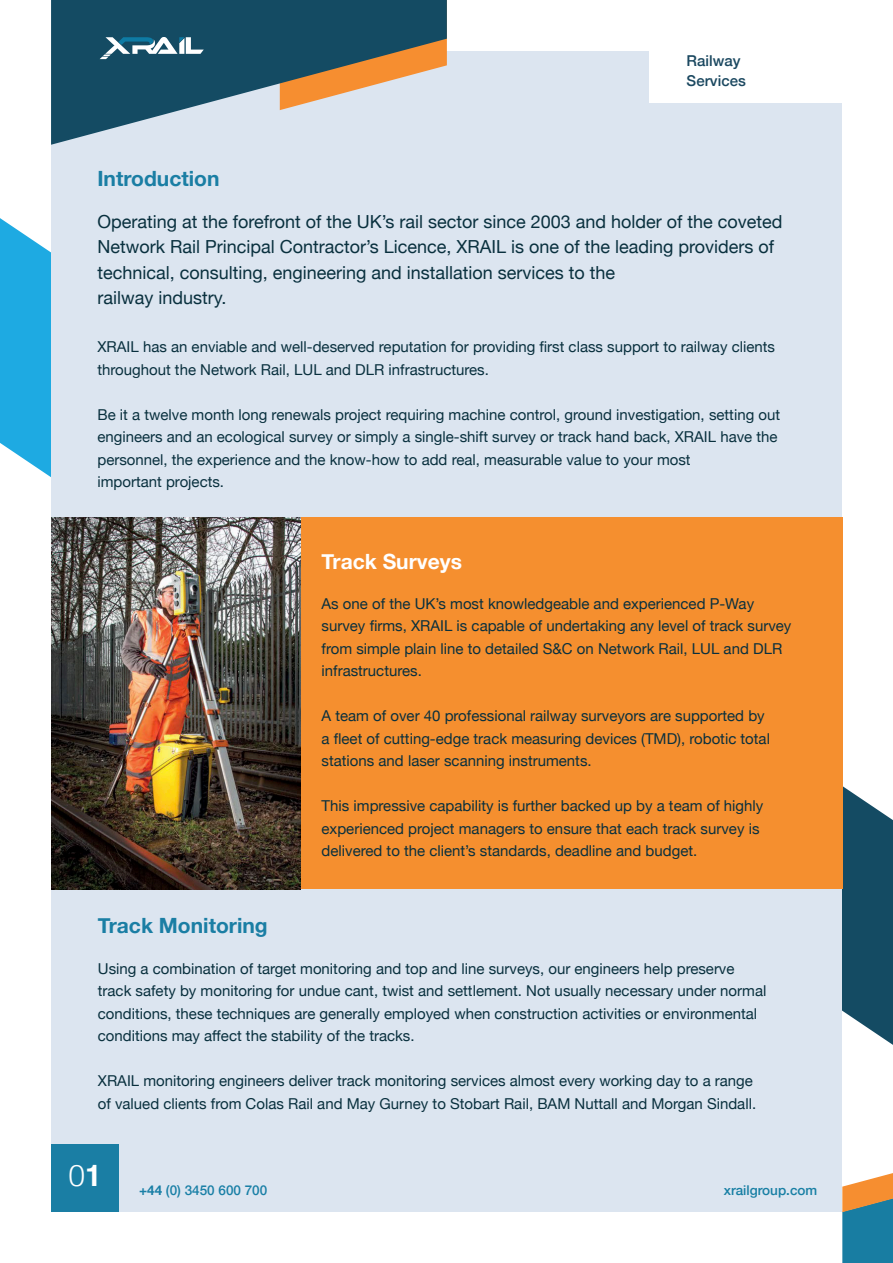
<style>
.page{position:relative;width:893px;height:1263px;background:#fff}
.page>*{position:absolute;margin:0;border:0;box-sizing:border-box;transform-origin:0 0}
.t1{font:300 30px "Helvetica";color:#fff}
.t2{font:700 21px "Helvetica Neue";color:#1a7ea4}
.t3{font:700 21px "Helvetica Neue";color:#fff}
.t4{font:18px/25.5px "Helvetica Neue";color:#09303e}
.t5{font:15px/22.5px "Helvetica Neue";color:#09303e}
.t6{font:500 15px "Helvetica Neue";color:#1b4860}
.t7{font:500 13.5px "Helvetica Neue";color:#197fa6}
.t8{font:500 13.5px "Helvetica Neue";color:#187fa4}
.s1{font-weight:700}
</style>
<div class="page">
<svg style="left:842px;top:517px;width:51px;height:528px"></svg>
<svg style="left:0;top:218px;width:51px;height:259px;background:#3bb5e5"></svg>
<div style="left:51px;top:51px;width:791px;height:1161px;background:#dce5f0"></div>
<div style="left:51px;top:1144px;width:68px;height:67px;background:#1a7ea4"></div>
<svg style="left:51px;top:0;width:396px;height:145px;fill:#144b63"></svg>
<svg style="left:842px;top:1173px;width:51px;height:90px;background:#698c89"></svg>
<svg style="left:100px;top:37px;width:104px;height:22px"></svg>
<div style="left:650px;top:51px;width:192px;height:52px;background:#fff"></div>
<div style="left:51px;top:518px;width:791px;height:371px;background:#f58f2f"></div>
<img style="left:51px;top:518px;width:249px;height:371px">
<p class="t2" style="left:97px;top:162px;width:124px">Introduction</p>
<p class="t6" style="left:687px;top:49px;width:55px">Railway</p>
<p class="t6" style="left:687px;top:69px;width:61px">Services</p>
<p class="t4" style="left:97px;top:209px;width:687px">Operating at the forefront of the UK’s rail sector since 2003 and holder of the coveted<br>Network Rail Principal Contractor’s Licence, XRAIL is one of the leading providers of technical, consulting, engineering and installation services to the</p>
<p class="t4" style="left:97px;top:286px;width:130px">railway industry.</p>
<p class="t5" style="left:97px;top:336px;width:679px">XRAIL has an enviable and well-deserved reputation for providing first class support to railway clients throughout the Network Rail, LUL and DLR infrastructures.</p>
<p class="t5" style="left:97px;top:404px;width:684px">Be it a twelve month long renewals project requiring machine control, ground investigation, setting out engineers and an ecological survey or simply a single-shift survey or track hand back, XRAIL have the personnel, the experience and the know-how to add real, measurable value to your most</p>
<p class="t5" style="left:97px;top:471px;width:128px">important projects.</p>
<p class="t3" style="left:322px;top:545px;width:142px">Track Surveys</p>
<p class="t2" style="left:98px;top:909px;width:171px">Track Monitoring</p>
<p class="t5" style="left:322px;top:593px;width:471px">As one of the UK’s most knowledgeable and experienced P-Way survey firms, XRAIL is capable of undertaking any level of track survey from simple plain line to detailed S&amp;C on Network Rail, LUL and DLR infrastructures.</p>
<p class="t5" style="left:322px;top:705px;width:450px">A team of over 40 professional railway surveyors are supported by a fleet of cutting-edge track measuring devices (TMD), robotic total stations and laser scanning instruments.</p>
<p class="t5" style="left:322px;top:795px;width:443px">This impressive capability is further backed up by a team of highly experienced project managers to ensure that each track survey is delivered to the client’s standards, deadline and budget.</p>
<p class="t5" style="left:98px;top:958px;width:670px">Using a combination of target monitoring and top and line surveys, our engineers help preserve track safety by monitoring for undue cant, twist and settlement. Not usually necessary under normal conditions, these techniques are generally employed when construction activities or environmental conditions may affect the stability of the tracks.</p>
<p class="t5" style="left:98px;top:1071px;width:657px">XRAIL monitoring engineers deliver track monitoring services almost every working day to a range</p>
<p class="t5" style="left:98px;top:1093px;width:660px">of valued clients from Colas Rail and May Gurney to Stobart Rail, BAM Nuttall and Morgan Sindall.</p>
<p class="t1" style="left:69px;top:1150px;width:35px">0<span class="s1">1</span></p>
<p class="t7" style="left:139px;top:1180px;width:130px"><span class="s1">+44</span> (0) 3450 600 700</p>
<p class="t8" style="left:724px;top:1180px;width:95px">xrailgroup.com</p>
</div>
